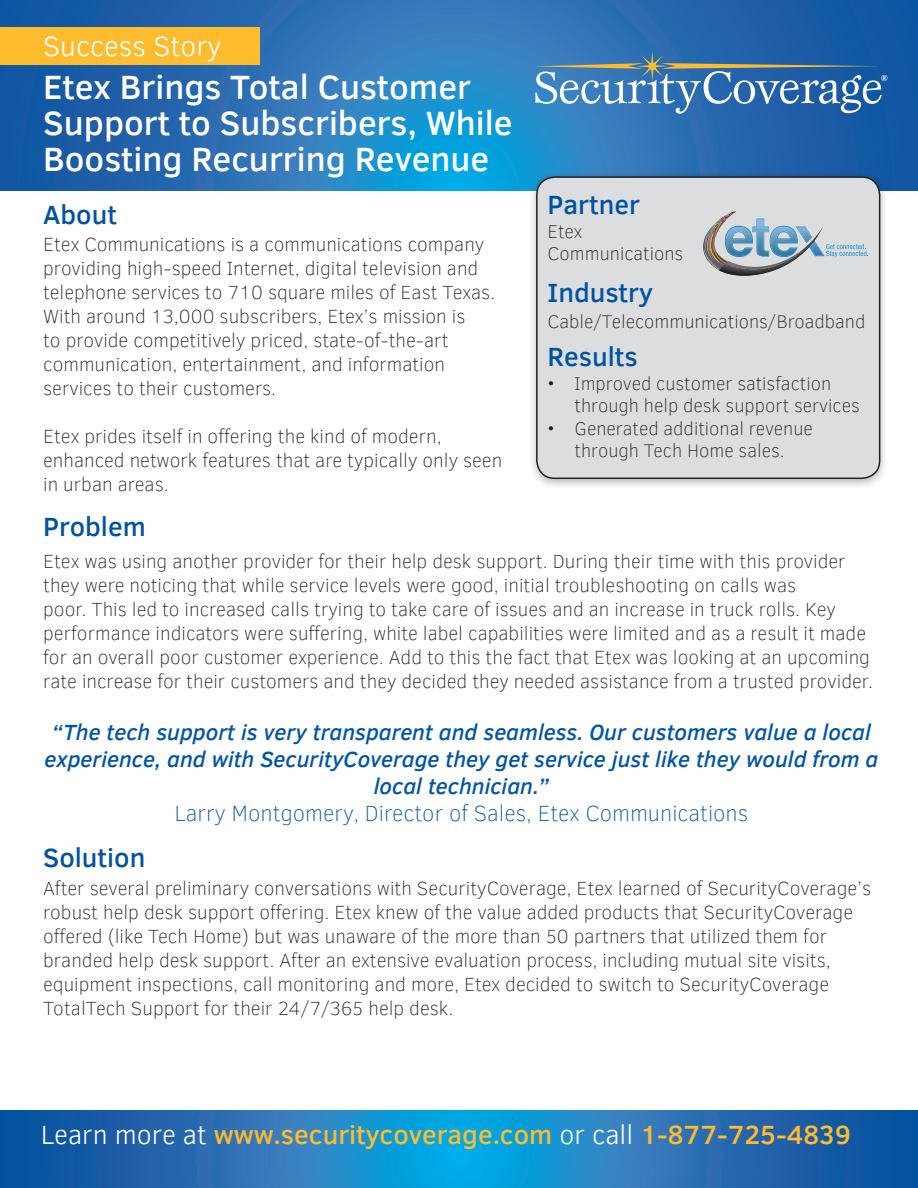
<style>
.page{position:relative;width:918px;height:1188px;background:#fff}
.page>*{position:absolute;margin:0;border:0;box-sizing:border-box;transform-origin:0 0}
.t1{font:500 34.5px/36px "Clear Sans";color:#fff}
.t2{font:300 28.5px "Clear Sans";color:#fff}
.t3{font:500 27px "Clear Sans";color:#fdbb2e}
.t4{font:500 27px "Clear Sans";color:#0153a0}
.t5{font:italic 500 22.5px/27px "Clear Sans";color:#0155a5;text-align:center}
.t6{font:100 22.5px "Clear Sans";color:#0155a5}
.t7{font:100 19.5px/24px "Clear Sans";color:#231f20}
.t8{font:100 18.75px/22.5px "Clear Sans";color:#231f20}
.t9{font:700 9px "Bookman Old Style";color:#fff}
.s1{font-weight:300;color:#fff}
</style>
<div class="page">
<svg style="left:0;top:0;width:918px;height:190px;background:#2371b5"></svg>
<div style="left:0;top:27px;width:259px;height:38px;background:#fdbb2e"></div>
<svg style="left:0;top:1110px;width:918px;height:78px;background:#1c76ba"></svg>
<svg style="left:534px;top:51px;width:348px;height:63px;background:#4d80b4"></svg>
<div style="left:528px;top:171px;width:361px;height:319px;background:#231f20;opacity:.31"></div>
<div style="left:537px;top:177px;width:343px;height:301px;background:#dcdddf;border-radius:18px"></div>
<div style="left:536px;top:176px;width:344px;height:303px;border:2px solid #231f20;border-radius:18px"></div>
<svg style="left:703px;top:211px;width:165px;height:65px"></svg>
<p class="t2" style="left:43px;top:28px;width:180px">Success Story</p>
<p class="t1" style="left:43px;top:68px;width:471px">Etex Brings Total Customer<br>Support to Subscribers, While<br>Boosting Recurring Revenue</p>
<p class="t4" style="left:43px;top:196px;width:75px">About</p>
<p class="t7" style="left:43px;top:232px;width:454px">Etex Communications is a communications company providing high-speed Internet, digital television and telephone services to 710 square miles of East Texas.<br>With around 13,000 subscribers, Etex’s mission is<br>to provide competitively priced, state-of-the-art communication, entertainment, and information services to their customers.</p>
<p class="t7" style="left:43px;top:424px;width:461px">Etex prides itself in offering the kind of modern, enhanced network features that are typically only seen in urban areas.</p>
<p class="t4" style="left:43px;top:507px;width:104px">Problem</p>
<p class="t4" style="left:548px;top:186px;width:94px">Partner</p>
<p class="t8" style="left:548px;top:220px;width:36px">Etex</p>
<p class="t8" style="left:548px;top:242px;width:137px">Communications</p>
<p class="t4" style="left:548px;top:274px;width:107px">Industry</p>
<p class="t4" style="left:548px;top:337px;width:92px">Results</p>
<p class="t8" style="left:548px;top:310px;width:319px">Cable/Telecommunications/Broadband</p>
<p class="t8" style="left:575px;top:372px;width:287px;text-indent:-27px">• Improved customer satisfaction through help desk support services</p>
<p class="t8" style="left:548px;top:417px;width:267px;text-align:center">• Generated additional revenue through Tech Home sales.</p>
<p class="t7" style="left:43px;top:549px;width:831px">Etex was using another provider for their help desk support. During their time with this provider they were noticing that while service levels were good, initial troubleshooting on calls was<br>poor. This led to increased calls trying to take care of issues and an increase in truck rolls. Key performance indicators were suffering, white label capabilities were limited and as a result it made for an overall poor customer experience. Add to this the fact that Etex was looking at an upcoming rate increase for their customers and they decided they needed assistance from a trusted provider.</p>
<p class="t9" style="left:881px;top:71px;width:8px">®</p>
<p class="t5" style="left:44px;top:718px;width:835px">“The tech support is very transparent and seamless. Our customers value a local experience, and with SecurityCoverage they get service just like they would from a local technician.”</p>
<p class="t6" style="left:175px;top:799px;width:575px">Larry Montgomery, Director of Sales, Etex Communications</p>
<p class="t4" style="left:43px;top:839px;width:104px">Solution</p>
<p class="t7" style="left:43px;top:876px;width:830px">After several preliminary conversations with SecurityCoverage, Etex learned of SecurityCoverage’s robust help desk support offering. Etex knew of the value added products that SecurityCoverage offered (like Tech Home) but was unaware of the more than 50 partners that utilized them for branded help desk support. After an extensive evaluation process, including mutual site visits, equipment inspections, call monitoring and more, Etex decided to switch to SecurityCoverage TotalTech Support for their 24/7/365 help desk.</p>
<p class="t3" style="left:41px;top:1116px;width:812px"><span class="s1">Learn more at</span> www.securitycoverage.com <span class="s1">or call</span> 1-877-725-4839</p>
</div>
